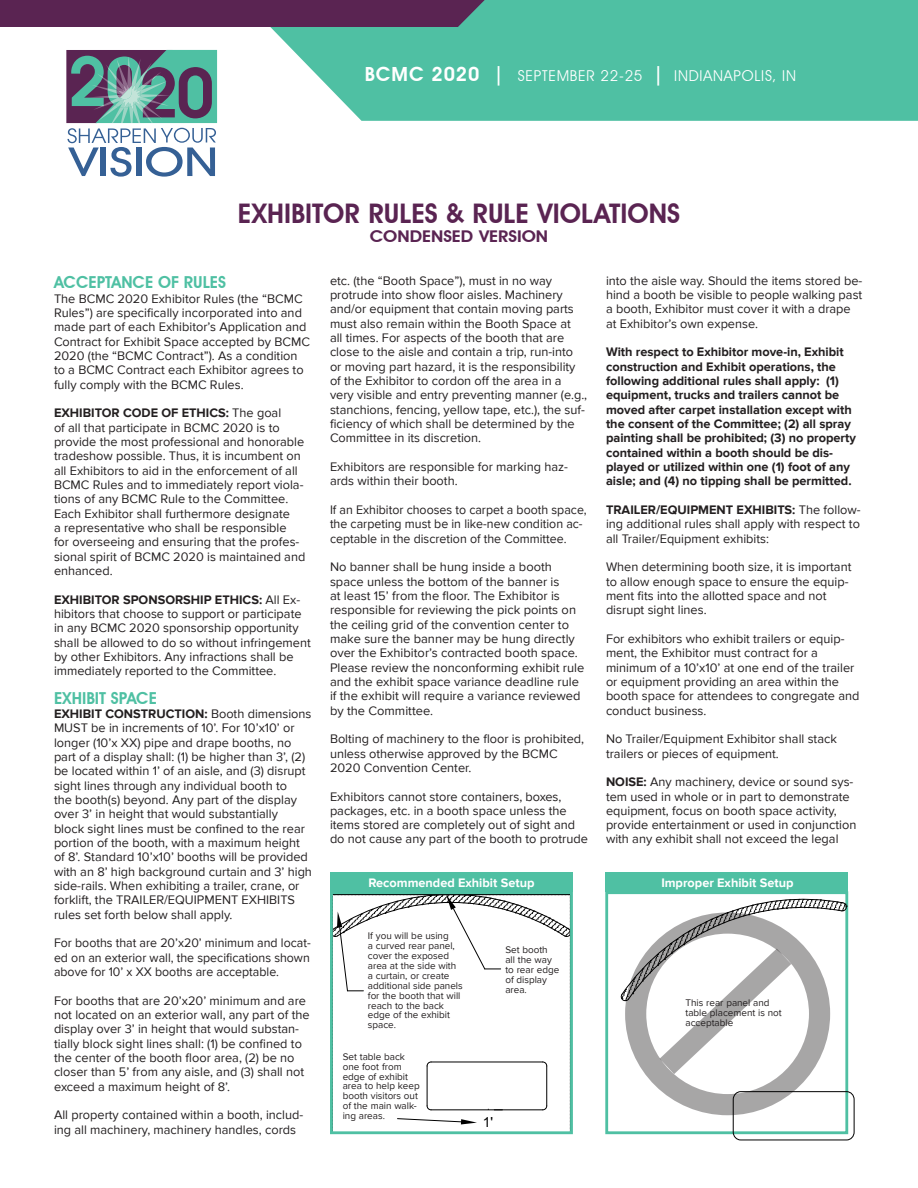
<style>
.page{position:relative;width:918px;height:1188px;background:#fff}
.page>*{position:absolute;margin:0;border:0;box-sizing:border-box;transform-origin:0 0}
.t1{font:600 27px "Avant Garde IT Cby BT";color:#5a2452}
.t2{font:600 16.5px "Avant Garde IT Cby BT";color:#4fc0a3}
.t3{font:600 16.2px "Avant Garde IT Cby BT";color:#5a2452;scale:1.11 1}
.t4{font:15px "Avant Garde IT Cby BT";letter-spacing:.05em;color:#fff}
.t5{font:13.95px "Arial";color:#000}
.t6{font:12.75px/14.4px "Proxima Nova";color:#231f20}
.t7{font:700 12.75px/14.4px "Proxima Nova";color:#231f20}
.t8{font:700 12.75px "Proxima Nova";color:#fff}
.t9{font:9.9px/9.9px "Proxima Nova";color:#231f20}
.s1{font-weight:600;font-size:19.5px}
.s2{font-weight:700}
</style>
<div class="page">
<div style="left:605px;top:891px;width:243px;height:243px;border:3px solid #4fc0a3"></div>
<div style="left:625px;top:912px;width:205px;height:203px;border:21px solid #231f20;border-radius:50%"></div>
<svg style="left:621px;top:898px;width:226px;height:178px"></svg>
<div style="left:733px;top:1091px;width:121px;height:49px;border:1px solid #000;border-radius:8px"></div>
<div style="left:605px;top:872px;width:243px;height:19px;background:#4fc0a3"></div>
<svg style="left:334px;top:895px;width:235px;height:230px"></svg>
<div style="left:330px;top:891px;width:243px;height:243px;border:3px solid #4fc0a3"></div>
<div style="left:330px;top:872px;width:243px;height:19px;background:#4fc0a3"></div>
<svg style="left:66px;top:50px;width:151px;height:127px"></svg>
<div style="left:270px;top:0;width:648px;height:121px;background:#4fc0a3"></div>
<div style="left:0;top:0;width:485px;height:27px;background:#5a2452"></div>
<p class="t4" style="left:365px;top:67px;width:433px"><span class="s1">BCMC 2020 |</span> SEPTEMBER 22-25 <span class="s1">|</span> INDIANAPOLIS, IN</p>
<p class="t1" style="left:238px;top:197px;width:444px">EXHIBITOR RULES &amp; RULE VIOLATIONS</p>
<p class="t3" style="left:370px;top:227px;width:162px">CONDENSED VERSION</p>
<p class="t2" style="left:54px;top:273px;width:174px">ACCEPTANCE OF RULES</p>
<p class="t6" style="left:54px;top:292px;width:258px">The BCMC 2020 Exhibitor Rules (the “BCMC Rules”) are specifically incorporated into and made part of each Exhibitor’s Application and Contract for Exhibit Space accepted by BCMC 2020 (the “BCMC Contract”). As a condition to a BCMC Contract each Exhibitor agrees to fully comply with the BCMC Rules.</p>
<p class="t6" style="left:54px;top:406px;width:253px"><span class="s2">EXHIBITOR CODE OF ETHICS:</span> The goal<br>of all that participate in BCMC 2020 is to provide the most professional and honorable tradeshow possible. Thus, it is incumbent on all Exhibitors to aid in the enforcement of all BCMC Rules and to immediately report viola&shy;tions of any BCMC Rule to the Committee.<br>Each Exhibitor shall furthermore designate<br>a representative who shall be responsible<br>for overseeing and ensuring that the profes&shy;sional spirit of BCMC 2020 is maintained and enhanced.</p>
<p class="t6" style="left:54px;top:592px;width:258px"><span class="s2">EXHIBITOR SPONSORSHIP ETHICS:</span> All Ex&shy;hibitors that choose to support or participate in any BCMC 2020 sponsorship opportunity shall be allowed to do so without infringement by other Exhibitors. Any infractions shall be immediately reported to the Committee.</p>
<p class="t2" style="left:54px;top:688px;width:104px">EXHIBIT SPACE</p>
<p class="t6" style="left:54px;top:707px;width:260px"><span class="s2">EXHIBIT CONSTRUCTION:</span> Booth dimensions MUST be in increments of 10’. For 10’x10’ or longer (10’x XX) pipe and drape booths, no part of a display shall: (1) be higher than 3’, (2) be located within 1’ of an aisle, and (3) disrupt sight lines through any individual booth to<br>the booth(s) beyond. Any part of the display over 3’ in height that would substantially<br>block sight lines must be confined to the rear portion of the booth, with a maximum height of 8’. Standard 10’x10’ booths will be provided with an 8’ high background curtain and 3’ high side-rails. When exhibiting a trailer, crane, or forklift, the TRAILER/EQUIPMENT EXHIBITS rules set forth below shall apply.</p>
<p class="t6" style="left:54px;top:936px;width:258px;text-align:justify">For booths that are 20’x20’ minimum and locat&shy;ed on an exterior wall, the specifications shown above for 10’ x XX booths are acceptable.</p>
<p class="t6" style="left:54px;top:993px;width:257px">For booths that are 20’x20’ minimum and are not located on an exterior wall, any part of the display over 3’ in height that would substan&shy;tially block sight lines shall: (1) be confined to the center of the booth floor area, (2) be no closer than 5’ from any aisle, and (3) shall not exceed a maximum height of 8’.</p>
<p class="t6" style="left:54px;top:1108px;width:251px">All property contained within a booth, includ&shy;ing all machinery, machinery handles, cords</p>
<p class="t6" style="left:330px;top:274px;width:259px">etc. (the “Booth Space”), must in no way protrude into show floor aisles. Machinery and/or equipment that contain moving parts must also remain within the Booth Space at<br>all times. For aspects of the booth that are close to the aisle and contain a trip, run-into or moving part hazard, it is the responsibility of the Exhibitor to cordon off the area in a very visible and entry preventing manner (e.g., stanchions, fencing, yellow tape, etc.), the suf&shy;ficiency of which shall be determined by the Committee in its discretion.</p>
<p class="t6" style="left:330px;top:460px;width:240px">Exhibitors are responsible for marking haz&shy;ards within their booth.</p>
<p class="t6" style="left:330px;top:503px;width:258px">If an Exhibitor chooses to carpet a booth space, the carpeting must be in like-new condition ac&shy;ceptable in the discretion of the Committee.</p>
<p class="t6" style="left:330px;top:560px;width:256px">No banner shall be hung inside a booth space unless the bottom of the banner is<br>at least 15’ from the floor. The Exhibitor is responsible for reviewing the pick points on the ceiling grid of the convention center to make sure the banner may be hung directly over the Exhibitor’s contracted booth space.<br>Please review the nonconforming exhibit rule and the exhibit space variance deadline rule if the exhibit will require a variance reviewed by the Committee.</p>
<p class="t6" style="left:330px;top:732px;width:256px">Bolting of machinery to the floor is prohibited, unless otherwise approved by the BCMC<br>2020 Convention Center.</p>
<p class="t6" style="left:330px;top:789px;width:260px">Exhibitors cannot store containers, boxes, packages, etc. in a booth space unless the items stored are completely out of sight and do not cause any part of the booth to protrude</p>
<p class="t8" style="left:368px;top:875px;width:168px">Recommended Exhibit Setup</p>
<p class="t9" style="left:368px;top:931px;width:96px">If you will be using<br>a curved rear panel, cover the exposed area at the side with a curtain, or create additional side panels for the booth that will reach to the back edge of the exhibit space.</p>
<p class="t9" style="left:343px;top:1052px;width:78px">Set table back one foot from edge of exhibit area to help keep booth visitors out of the main walk&shy;ing areas.</p>
<p class="t9" style="left:505px;top:945px;width:44px">Set booth</p>
<p class="t9" style="left:505px;top:955px;width:48px">all the way</p>
<p class="t9" style="left:505px;top:965px;width:55px">to rear edge</p>
<p class="t9" style="left:505px;top:975px;width:43px">of display</p>
<p class="t9" style="left:505px;top:985px;width:23px">area.</p>
<p class="t5" style="left:483px;top:1113px;width:12px">1'</p>
<p class="t6" style="left:606px;top:274px;width:258px">into the aisle way. Should the items stored be&shy;hind a booth be visible to people walking past a booth, Exhibitor must cover it with a drape at Exhibitor’s own expense.</p>
<p class="t7" style="left:606px;top:345px;width:252px">With respect to Exhibitor move-in, Exhibit construction and Exhibit operations, the following additional rules shall apply: (1) equipment, trucks and trailers cannot be moved after carpet installation except with the consent of the Committee; (2) all spray painting shall be prohibited; (3) no property contained within a booth should be dis&shy;played or utilized within one (1) foot of any aisle; and (4) no tipping shall be permitted.</p>
<p class="t6" style="left:606px;top:503px;width:256px;text-align:justify"><span class="s2">TRAILER/EQUIPMENT EXHIBITS:</span> The follow&shy;ing additional rules shall apply with respect to all Trailer/Equipment exhibits:</p>
<p class="t6" style="left:606px;top:560px;width:247px">When determining booth size, it is important to allow enough space to ensure the equip&shy;ment fits into the allotted space and not disrupt sight lines.</p>
<p class="t6" style="left:606px;top:632px;width:255px">For exhibitors who exhibit trailers or equip&shy;ment, the Exhibitor must contract for a minimum of a 10’x10’ at one end of the trailer or equipment providing an area within the booth space for attendees to congregate and conduct business.</p>
<p class="t6" style="left:606px;top:732px;width:232px">No Trailer/Equipment Exhibitor shall stack trailers or pieces of equipment.</p>
<p class="t6" style="left:606px;top:775px;width:252px"><span class="s2">NOISE:</span> Any machinery, device or sound sys&shy;tem used in whole or in part to demonstrate equipment, focus on booth space activity, provide entertainment or used in conjunction with any exhibit shall not exceed the legal</p>
<p class="t8" style="left:661px;top:875px;width:134px">Improper Exhibit Setup</p>
<p class="t9" style="left:686px;top:998px;width:98px">This rear panel and table placement is not acceptable</p>
</div>
